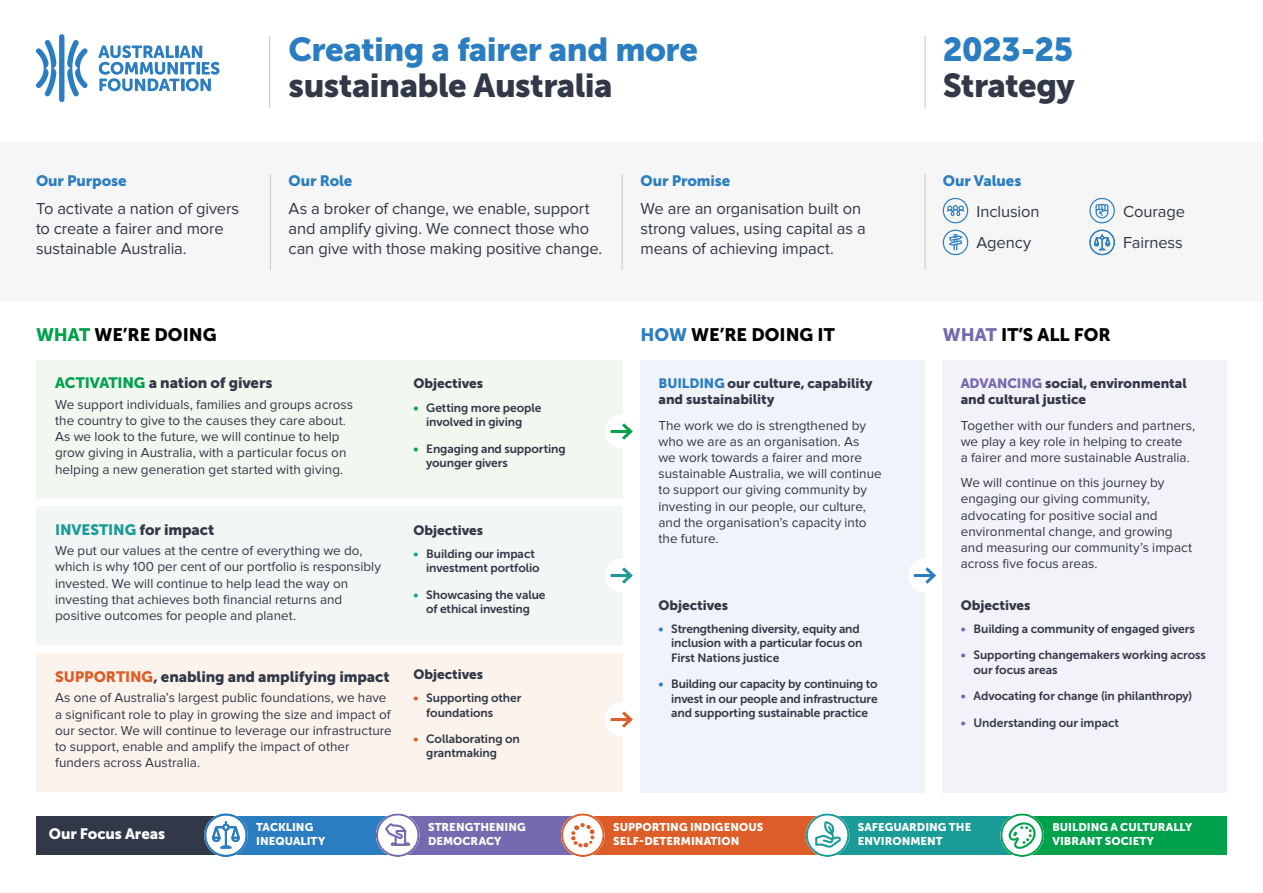
<style>
.page{position:relative;width:1263px;height:893px;background:#fff}
.page>*{position:absolute;margin:0;border:0;box-sizing:border-box;transform-origin:0 0}
.t1{font:33px/36.6px "Museo Sans 900";letter-spacing:-.015em;color:#2b7dc1}
.t2{font:33px/36.6px "Museo Sans 900";letter-spacing:-.02em;color:#313847}
.t3{font:18px "Museo Sans 900";color:#000}
.Body{font:16.5px/19.8px "Proxima Nova";letter-spacing:-.005em;color:#313847}
.Body-2{font:15px "Museo Sans 900";letter-spacing:-.005em;color:#313847}
.t4{font:15px "Museo Sans 900";letter-spacing:-.01em;color:#2b7dc1}
.Body-3{font:15px "Museo Sans 900";letter-spacing:-.005em;color:#1a9b98}
.t5{font:15px "Museo Sans 900";letter-spacing:-.005em;color:#fff}
.Body-4{font:13.5px/16.2px "Proxima Nova";color:#313847}
.Body-5{font:13.5px/16.2px "Museo Sans 900";letter-spacing:-.005em;color:#313847}
.t6{font:12px/14.4px "Museo Sans 700";letter-spacing:-.01em;color:#313847}
.t7{font:11.25px/13.5px "Museo Sans 900";color:#fff}
.s1{color:#313847}
.s2{color:#2b7dc1}
.s3{color:#00a14b}
.s4{color:#7769af}
.s5{color:#1a9b98}
.s6{color:#dd5d28}
</style>
<div class="page">
<div style="left:59px;top:34px;width:5px;height:68px;background:#2b7dc1;border-radius:3px"></div>
<svg style="left:36px;top:40px;width:21px;height:56px"></svg>
<svg style="left:67px;top:40px;width:21px;height:56px"></svg>
<svg style="left:98px;top:45px;width:121px;height:46px"></svg>
<hr style="left:925px;top:36px;width:1px;height:72px;background:#c7c7cb">
<hr style="left:269px;top:36px;width:1px;height:72px;background:#c7c7cb">
<div style="left:36px;top:654px;width:586px;height:138px;background:#fcf3ec"></div>
<div style="left:640px;top:360px;width:285px;height:432px;background:#f1f3fa"></div>
<div style="left:943px;top:360px;width:284px;height:432px;background:#f4f2f9"></div>
<div style="left:36px;top:360px;width:586px;height:138px;background:#f2f7f0"></div>
<div style="left:36px;top:506px;width:586px;height:139px;background:#f2f6f5"></div>
<div style="left:605px;top:414px;width:34px;height:34px;background:#fff;border-radius:50%"></div>
<hr style="left:611px;top:430px;width:20px;height:3px;background:#00a14b">
<svg style="left:622px;top:423px;width:11px;height:17px"></svg>
<div style="left:605px;top:558px;width:34px;height:34px;background:#fff;border-radius:50%"></div>
<hr style="left:611px;top:574px;width:20px;height:3px;background:#1a9b98">
<svg style="left:622px;top:567px;width:11px;height:17px"></svg>
<div style="left:908px;top:558px;width:34px;height:34px;background:#fff;border-radius:50%"></div>
<hr style="left:914px;top:574px;width:20px;height:3px;background:#2b7dc1">
<svg style="left:925px;top:567px;width:12px;height:17px"></svg>
<div style="left:605px;top:702px;width:34px;height:34px;background:#fff;border-radius:50%"></div>
<hr style="left:611px;top:718px;width:20px;height:3px;background:#dd5d28">
<svg style="left:622px;top:711px;width:11px;height:17px"></svg>
<div style="left:36px;top:816px;width:190px;height:38px;background:#313847"></div>
<div style="left:226px;top:816px;width:179px;height:38px;background:#2b7dc1"></div>
<div style="left:398px;top:816px;width:185px;height:38px;background:#7769af"></div>
<div style="left:583px;top:816px;width:244px;height:38px;background:#dd5d28"></div>
<div style="left:827px;top:816px;width:211px;height:38px;background:#1a9b98"></div>
<div style="left:1022px;top:816px;width:205px;height:38px;background:#00a14b"></div>
<svg style="left:204px;top:813px;width:44px;height:44px"></svg>
<svg style="left:376px;top:813px;width:43px;height:44px"></svg>
<svg style="left:561px;top:813px;width:44px;height:44px"></svg>
<svg style="left:806px;top:813px;width:43px;height:44px"></svg>
<svg style="left:1000px;top:813px;width:44px;height:44px"></svg>
<div style="left:0;top:142px;width:1263px;height:160px;background:#f7f6f6"></div>
<svg style="left:942px;top:197px;width:26px;height:59px"></svg>
<svg style="left:1089px;top:197px;width:26px;height:59px"></svg>
<hr style="left:270px;top:174px;width:1px;height:96px;background:#c7c7cb">
<hr style="left:622px;top:174px;width:1px;height:96px;background:#c7c7cb">
<hr style="left:925px;top:174px;width:1px;height:96px;background:#c7c7cb">
<h4 class="t4" style="left:36px;top:172px;width:92px">Our Purpose</h4>
<p class="Body" style="left:36px;top:199px;width:205px">To activate a nation of givers to create a fairer and more sustainable Australia.</p>
<h1 class="t1" style="left:289px;top:31px;width:411px">Creating a fairer and more <span class="s1">sustainable Australia</span></h1>
<h1 class="t2" style="left:943px;top:31px;width:134px"><span class="s2">2023-25<br></span>Strategy</h1>
<p class="t4" style="left:289px;top:172px;width:65px">Our Role</p>
<p class="Body" style="left:289px;top:199px;width:315px">As a broker of change, we enable, support and amplify giving. We connect those who can give with those making positive change.</p>
<p class="t4" style="left:640px;top:172px;width:91px">Our Promise</p>
<p class="Body" style="left:640px;top:199px;width:227px">We are an organisation built on strong values, using capital as a means of achieving impact.</p>
<p class="t4" style="left:943px;top:172px;width:80px">Our Values</p>
<p class="Body" style="left:976px;top:197px;width:64px;line-height:30.3px">Inclusion<br>Agency</p>
<p class="Body" style="left:1123px;top:197px;width:64px;line-height:30.3px">Courage<br>Fairness</p>
<h3 class="t3" style="left:36px;top:324px;width:182px"><span class="s3">WHAT</span> WE’RE DOING</h3>
<h3 class="t3" style="left:640px;top:324px;width:196px"><span class="s2">HOW</span> WE’RE DOING IT</h3>
<h3 class="t3" style="left:943px;top:324px;width:170px"><span class="s4">WHAT</span> IT’S ALL FOR</h3>
<p class="Body-2" style="left:55px;top:374px;width:219px"><span class="s3">ACTIVATING</span> a nation of givers</p>
<p class="Body-4" style="left:55px;top:396px;width:299px">We support individuals, families and groups across the country to give to the causes they care about.<br>As we look to the future, we will continue to help grow giving in Australia, with a particular focus on helping a new generation get started with giving.</p>
<p class="Body-5" style="left:658px;top:375px;width:216px"><span class="s2">BUILDING</span> our culture, capability and sustainability</p>
<p class="Body-4" style="left:658px;top:417px;width:225px">The work we do is strengthened by who we are as an organisation. As<br>we work towards a fairer and more sustainable Australia, we will continue to support our giving community by investing in our people, our culture, and the organisation’s capacity into the future.</p>
<p class="Body-5" style="left:961px;top:375px;width:227px"><span class="s4">ADVANCING</span> social, environmental and cultural justice</p>
<p class="Body-4" style="left:961px;top:417px;width:236px">Together with our funders and partners, we play a key role in helping to create<br>a fairer and more sustainable Australia.</p>
<p class="Body-4" style="left:961px;top:475px;width:233px">We will continue on this journey by engaging our giving community, advocating for positive social and environmental change, and growing and measuring our community’s impact across five focus areas.</p>
<p class="Body-5" style="left:961px;top:597px;width:71px">Objectives</p>
<p class="t6" style="left:961px;top:622px;width:236px"><span class="s4">•</span> Building a community of engaged givers</p>
<p class="t6" style="left:973px;top:648px;width:234px;text-indent:-13px"><span class="s4">•</span> Supporting changemakers working across our focus areas</p>
<p class="t6" style="left:961px;top:689px;width:233px"><span class="s4">•</span> Advocating for change (in philanthropy)</p>
<p class="t6" style="left:961px;top:715px;width:160px"><span class="s4">•</span> Understanding our impact</p>
<p class="Body-5" style="left:413px;top:375px;width:71px">Objectives</p>
<p class="t6" style="left:413px;top:400px;width:129px;text-align:center"><span class="s3">•</span> Getting more people involved in giving</p>
<p class="t6" style="left:426px;top:441px;width:141px;text-indent:-13px"><span class="s3">•</span> Engaging and supporting younger givers</p>
<p class="Body-3" style="left:55px;top:521px;width:161px">INVESTING <span class="s1">for impact</span></p>
<p class="Body-4" style="left:55px;top:543px;width:327px">We put our values at the centre of everything we do, which is why 100 per cent of our portfolio is responsibly invested. We will continue to help lead the way on investing that achieves both financial returns and positive outcomes for people and planet.</p>
<p class="Body-5" style="left:413px;top:522px;width:71px">Objectives</p>
<p class="t6" style="left:426px;top:547px;width:115px;text-indent:-13px"><span class="s5">•</span> Building our impact investment portfolio</p>
<p class="t6" style="left:413px;top:587px;width:134px;text-align:center"><span class="s5">•</span> Showcasing the value of ethical investing</p>
<p class="Body-5" style="left:658px;top:597px;width:71px">Objectives</p>
<p class="t6" style="left:671px;top:622px;width:193px;text-indent:-13px"><span class="s2">•</span> Strengthening diversity, equity and inclusion with a particular focus on<br>First Nations justice</p>
<p class="t6" style="left:671px;top:677px;width:208px;text-align:justify;text-indent:-13px"><span class="s2">•</span> Building our capacity by continuing to invest in our people and infrastructure and supporting sustainable practice</p>
<p class="Body-5" style="left:413px;top:666px;width:71px">Objectives</p>
<p class="t6" style="left:426px;top:691px;width:97px;text-indent:-13px"><span class="s6">•</span> Supporting other foundations</p>
<p class="t6" style="left:426px;top:732px;width:95px;text-indent:-13px"><span class="s6">•</span> Collaborating on grantmaking</p>
<p class="Body-2" style="left:55px;top:668px;width:336px"><span class="s6">SUPPORTING</span>, enabling and amplifying impact</p>
<p class="Body-4" style="left:55px;top:690px;width:338px">As one of Australia’s largest public foundations, we have a significant role to play in growing the size and impact of our sector. We will continue to leverage our infrastructure to support, enable and amplify the impact of other funders across Australia.</p>
<h4 class="t5" style="left:49px;top:825px;width:118px">Our Focus Areas</h4>
<p class="t7" style="left:256px;top:821px;width:70px">TACKLING<br>INEQUALITY</p>
<p class="t7" style="left:428px;top:821px;width:99px">STRENGTHENING<br>DEMOCRACY</p>
<p class="t7" style="left:613px;top:821px;width:152px">SUPPORTING INDIGENOUS<br>SELF-DETERMINATION</p>
<p class="t7" style="left:858px;top:821px;width:115px">SAFEGUARDING THE<br>ENVIRONMENT</p>
<p class="t7" style="left:1052px;top:821px;width:141px">BUILDING A CULTURALLY<br>VIBRANT SOCIETY</p>
</div>
